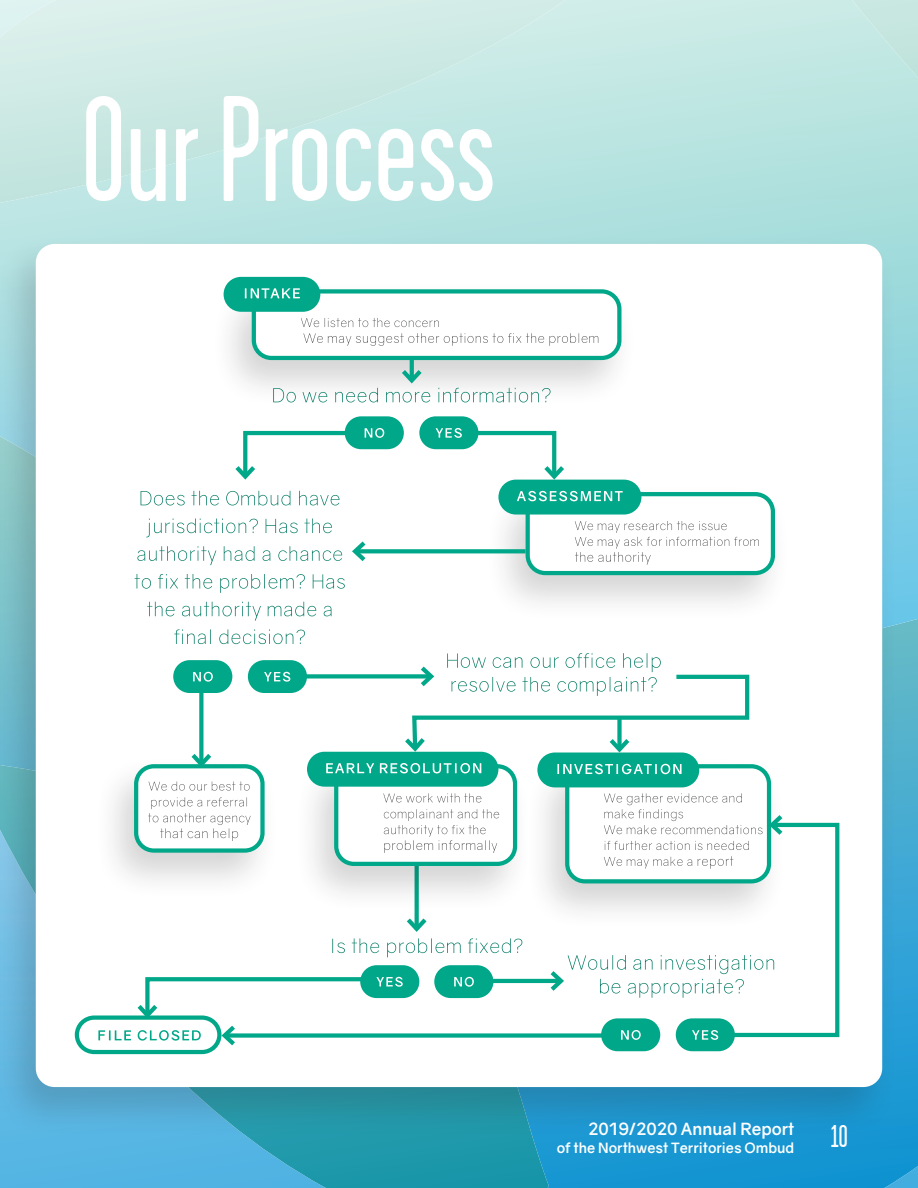
<style>
.page{position:relative;width:918px;height:1188px;background:#fff}
.page>*{position:absolute;margin:0;border:0;box-sizing:border-box;transform-origin:0 0}
.Major_Headings{font:150px "Garage Gothic";letter-spacing:-.005em;color:#fff}
.t1{font:31.5px "Garage Gothic";color:#fff}
.t2{font:700 16.8px "Gravity";color:#fff}
.t3{font:700 14.1px "Gravity";color:#fff}
</style>
<div class="page">
<img style="left:549px;top:690px;width:369px;height:498px">
<img style="left:0;top:1137px;width:549px;height:51px">
<img style="left:0;top:0;width:918px;height:690px">
<div style="left:0;top:234px;width:900px;height:903px;background:#231f20;opacity:.19"></div>
<div style="left:36px;top:244px;width:846px;height:843px;background:#fff;border-radius:19px"></div>
<div style="left:211px;top:280px;width:426px;height:127px;background:#231f20;opacity:.19"></div>
<div style="left:254px;top:291px;width:365px;height:67px;background:#fff;border-radius:18px"></div>
<div style="left:252px;top:289px;width:370px;height:71px;border:4px solid #00a788;border-radius:18px"></div>
<div style="left:224px;top:277px;width:96px;height:35px;background:#00a788;border-radius:17px"></div>
<svg style="left:245px;top:288px;width:55px;height:10px"></svg>
<svg style="left:303px;top:333px;width:295px;height:13px"></svg>
<svg style="left:301px;top:318px;width:138px;height:9px"></svg>
<div style="left:485px;top:483px;width:306px;height:139px;background:#231f20;opacity:.19"></div>
<div style="left:528px;top:494px;width:245px;height:79px;background:#fff;border-radius:18px"></div>
<div style="left:526px;top:492px;width:249px;height:83px;border:4px solid #00a788;border-radius:18px"></div>
<svg style="left:575px;top:521px;width:184px;height:44px"></svg>
<hr style="left:410px;top:356px;width:4px;height:24px;background:#00a788">
<svg style="left:273px;top:365px;width:278px;height:37px"></svg>
<svg style="left:332px;top:914px;width:190px;height:43px"></svg>
<svg style="left:174px;top:629px;width:131px;height:15px"></svg>
<svg style="left:147px;top:602px;width:184px;height:19px"></svg>
<svg style="left:135px;top:574px;width:210px;height:19px"></svg>
<svg style="left:137px;top:546px;width:205px;height:19px"></svg>
<svg style="left:146px;top:518px;width:186px;height:19px"></svg>
<svg style="left:141px;top:491px;width:199px;height:14px"></svg>
<div style="left:419px;top:416px;width:59px;height:33px;background:#00a788;border-radius:16px"></div>
<svg style="left:436px;top:428px;width:26px;height:10px"></svg>
<div style="left:248px;top:660px;width:59px;height:33px;background:#00a788;border-radius:16px"></div>
<div style="left:676px;top:1018px;width:59px;height:33px;background:#00a788;border-radius:16px"></div>
<svg style="left:264px;top:672px;width:26px;height:10px"></svg>
<div style="left:360px;top:965px;width:59px;height:33px;background:#00a788;border-radius:16px"></div>
<svg style="left:376px;top:977px;width:27px;height:10px"></svg>
<div style="left:345px;top:416px;width:59px;height:33px;background:#00a788;border-radius:16px"></div>
<svg style="left:365px;top:428px;width:19px;height:10px"></svg>
<div style="left:173px;top:660px;width:59px;height:33px;background:#00a788;border-radius:16px"></div>
<div style="left:601px;top:1018px;width:59px;height:33px;background:#00a788;border-radius:16px"></div>
<svg style="left:193px;top:672px;width:20px;height:10px"></svg>
<div style="left:434px;top:965px;width:59px;height:33px;background:#00a788;border-radius:16px"></div>
<svg style="left:454px;top:977px;width:20px;height:10px"></svg>
<svg style="left:470px;top:429px;width:99px;height:54px"></svg>
<svg style="left:235px;top:429px;width:114px;height:51px"></svg>
<svg style="left:370px;top:549px;width:156px;height:4px"></svg>
<svg style="left:352px;top:541px;width:18px;height:20px"></svg>
<div style="left:498px;top:480px;width:143px;height:35px;background:#00a788;border-radius:17px"></div>
<svg style="left:517px;top:491px;width:106px;height:10px"></svg>
<div style="left:294px;top:755px;width:239px;height:158px;background:#231f20;opacity:.19"></div>
<div style="left:336px;top:766px;width:179px;height:98px;background:#fff;border-radius:18px"></div>
<div style="left:334px;top:764px;width:183px;height:102px;border:4px solid #00a788;border-radius:18px"></div>
<svg style="left:384px;top:809px;width:115px;height:44px"></svg>
<svg style="left:383px;top:793px;width:98px;height:10px"></svg>
<div style="left:525px;top:755px;width:262px;height:176px;background:#231f20;opacity:.19"></div>
<div style="left:93px;top:755px;width:187px;height:145px;background:#231f20;opacity:.19"></div>
<div style="left:136px;top:766px;width:126px;height:85px;background:#fff;border-radius:18px"></div>
<div style="left:134px;top:764px;width:131px;height:89px;border:4px solid #00a788;border-radius:18px"></div>
<svg style="left:148px;top:797px;width:103px;height:44px"></svg>
<svg style="left:149px;top:781px;width:101px;height:10px"></svg>
<div style="left:307px;top:752px;width:191px;height:35px;background:#00a788;border-radius:17px"></div>
<svg style="left:326px;top:763px;width:155px;height:10px"></svg>
<div style="left:75px;top:1015px;width:147px;height:39px;border:4px solid #00a788;border-radius:17px"></div>
<div style="left:537px;top:753px;width:162px;height:34px;background:#00a788;border-radius:17px"></div>
<svg style="left:557px;top:764px;width:125px;height:10px"></svg>
<div style="left:304px;top:674px;width:127px;height:5px;background:#00a788"></div>
<svg style="left:199px;top:693px;width:4px;height:56px"></svg>
<svg style="left:187px;top:749px;width:29px;height:20px"></svg>
<hr style="left:492px;top:979px;width:69px;height:4px;background:#00a788">
<svg style="left:546px;top:793px;width:294px;height:247px"></svg>
<div style="left:225px;top:1033px;width:382px;height:5px;background:#00a788"></div>
<svg style="left:98px;top:975px;width:269px;height:75px"></svg>
<svg style="left:401px;top:653px;width:349px;height:103px"></svg>
<p class="Major_Headings" style="left:81px;top:72px;width:416px">Our Process</p>
<p class="t2" style="left:588px;top:1118px;width:208px">2019/2020 Annual Report</p>
<p class="t3" style="left:557px;top:1139px;width:239px">of the Northwest Territories Ombud</p>
<p class="t1" style="left:831px;top:1120px;width:19px">10</p>
</div>
